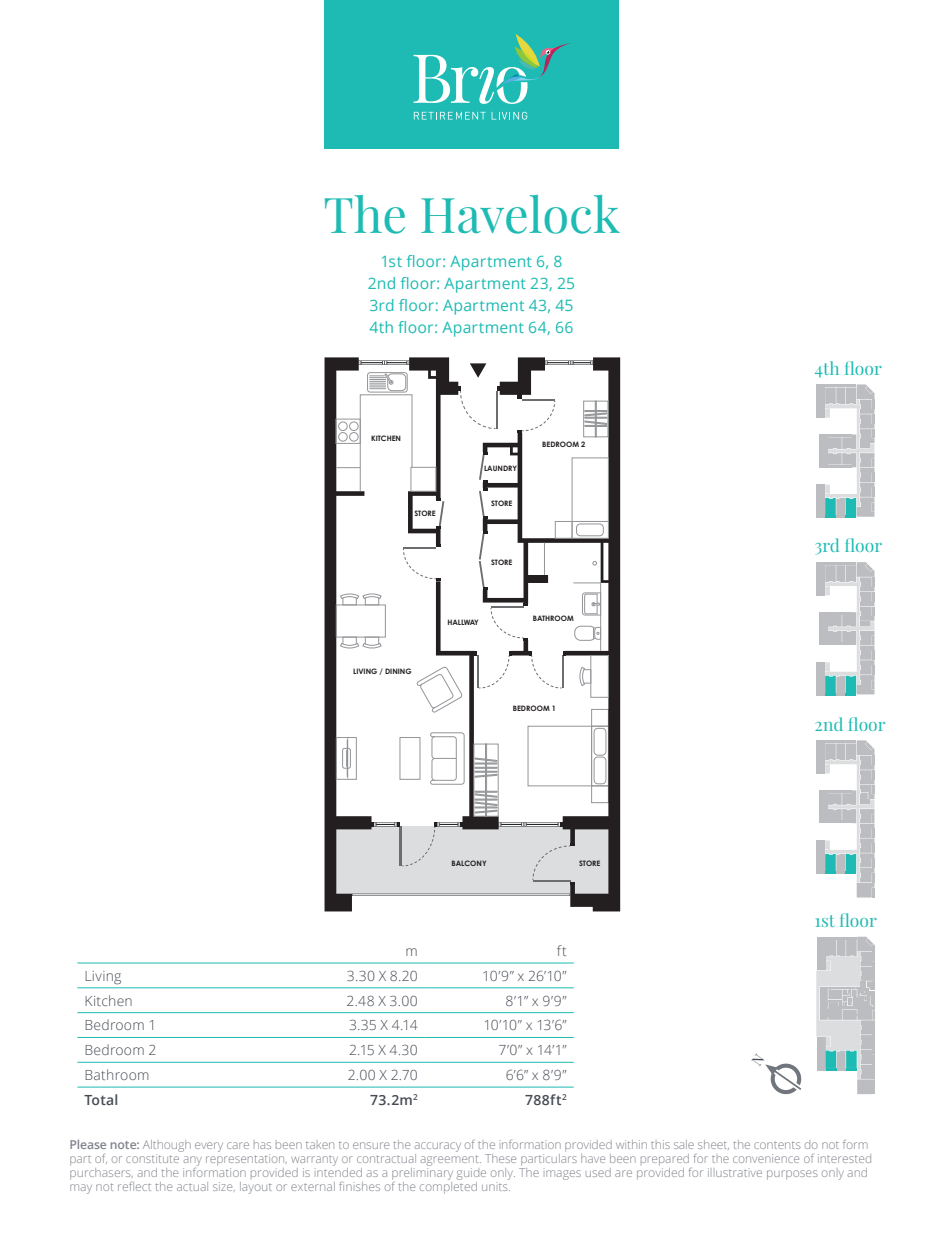
<style>
.page{position:relative;width:943px;height:1241px;background:#fff}
.page>*{position:absolute;margin:0;border:0;box-sizing:border-box;transform-origin:0 0}
.t1{font:49px "Playfair Display";letter-spacing:-.005em;color:#1dbbb3}
.t2{font:17.5px "Playfair Display";color:#1dbbb3}
.t3{font:15.75px "Open Sans";letter-spacing:.015em;color:#1dbbb3}
.Body_Copy{font:300 14px "Open Sans";letter-spacing:.015em;color:#464b54}
.Body_Copy-2{font:600 14px "Open Sans";letter-spacing:.025em;color:#464b54}
.t4{font:300 12.25px/14px "Open Sans";color:#81848c}
.t5{font:700 7.35px "Century Gothic";color:#231f20}
.t6{font:700 7.35px "Century Gothic";letter-spacing:-.045em;color:#231f20}
.s1{font-weight:600}
</style>
<div class="page">
<div style="left:324px;top:0;width:294px;height:149px;background:#1dbbb3"></div>
<svg style="left:414px;top:112px;width:71px;height:7px"></svg>
<svg style="left:491px;top:112px;width:36px;height:8px"></svg>
<svg style="left:413px;top:34px;width:158px;height:70px"></svg>
<hr style="left:77px;top:962px;width:199px;height:1px;background:#1dbbb3">
<hr style="left:276px;top:962px;width:149px;height:1px;background:#1dbbb3">
<hr style="left:425px;top:962px;width:148px;height:1px;background:#1dbbb3">
<hr style="left:77px;top:987px;width:199px;height:1px;background:#1dbbb3">
<hr style="left:276px;top:987px;width:149px;height:1px;background:#1dbbb3">
<hr style="left:425px;top:987px;width:148px;height:1px;background:#1dbbb3">
<hr style="left:77px;top:1012px;width:199px;height:1px;background:#1dbbb3">
<hr style="left:276px;top:1012px;width:149px;height:1px;background:#1dbbb3">
<hr style="left:425px;top:1012px;width:148px;height:1px;background:#1dbbb3">
<hr style="left:77px;top:1036px;width:199px;height:1px;background:#1dbbb3">
<hr style="left:276px;top:1036px;width:149px;height:1px;background:#1dbbb3">
<hr style="left:425px;top:1036px;width:148px;height:1px;background:#1dbbb3">
<hr style="left:77px;top:1061px;width:199px;height:1px;background:#1dbbb3">
<hr style="left:276px;top:1061px;width:149px;height:1px;background:#1dbbb3">
<hr style="left:425px;top:1061px;width:148px;height:1px;background:#1dbbb3">
<hr style="left:77px;top:1086px;width:199px;height:1px;background:#1dbbb3">
<hr style="left:276px;top:1086px;width:149px;height:1px;background:#1dbbb3">
<hr style="left:425px;top:1086px;width:148px;height:1px;background:#1dbbb3">
<svg style="left:607px;top:357px;width:13px;height:554px;fill:#231f20"></svg>
<div style="left:583px;top:400px;width:25px;height:37px;border:1px solid #939598"></div>
<svg style="left:324px;top:357px;width:283px;height:554px"></svg>
<svg style="left:816px;top:562px;width:58px;height:134px"></svg>
<svg style="left:816px;top:740px;width:58px;height:157px"></svg>
<svg style="left:816px;top:936px;width:59px;height:157px"></svg>
<svg style="left:816px;top:384px;width:58px;height:134px"></svg>
<svg style="left:765px;top:1063px;width:37px;height:32px"></svg>
<p class="t1" style="left:323px;top:184px;width:298px">The Havelock</p>
<p class="t3" style="left:380px;top:251px;width:184px">1st floor: Apartment 6, 8</p>
<p class="t3" style="left:368px;top:272px;width:209px">2nd floor: Apartment 23, 25</p>
<p class="t3" style="left:369px;top:294px;width:206px">3rd floor: Apartment 43, 45</p>
<p class="t3" style="left:369px;top:316px;width:206px">4th floor: Apartment 64, 66</p>
<p class="t5" style="left:371px;top:433px;width:32px">KITCHEN</p>
<p class="t5" style="left:414px;top:508px;width:23px">STORE</p>
<p class="t5" style="left:484px;top:463px;width:35px">LAUNDRY</p>
<p class="t5" style="left:491px;top:499px;width:23px">STORE</p>
<p class="t5" style="left:491px;top:557px;width:23px">STORE</p>
<p class="t5" style="left:542px;top:440px;width:45px">BEDROOM 2</p>
<p class="t5" style="left:353px;top:666px;width:60px">LIVING / DINING</p>
<p class="t6" style="left:447px;top:617px;width:33px">HALLWAY</p>
<p class="t5" style="left:532px;top:613px;width:42px">BATHROOM</p>
<p class="t5" style="left:513px;top:703px;width:45px">BEDROOM 1</p>
<p class="t5" style="left:451px;top:858px;width:37px">BALCONY</p>
<p class="t5" style="left:579px;top:858px;width:23px">STORE</p>
<p class="Body_Copy" style="left:405px;top:941px;width:14px">m</p>
<p class="Body_Copy" style="left:557px;top:941px;width:11px">ft</p>
<p class="t2" style="left:814px;top:357px;width:69px">4th floor</p>
<p class="t2" style="left:814px;top:535px;width:69px">3rd floor</p>
<p class="t2" style="left:814px;top:713px;width:73px">2nd floor</p>
<p class="t2" style="left:814px;top:909px;width:64px">1st floor</p>
<p class="Body_Copy" style="left:84px;top:965px;width:39px">Living</p>
<p class="Body_Copy" style="left:347px;top:965px;width:72px">3.30 X 8.20</p>
<p class="Body_Copy" style="left:482px;top:965px;width:86px">10’9” x 26’10”</p>
<p class="Body_Copy" style="left:84px;top:990px;width:50px">Kitchen</p>
<p class="Body_Copy" style="left:346px;top:990px;width:73px">2.48 X 3.00</p>
<p class="Body_Copy" style="left:505px;top:990px;width:63px">8’1” x 9’9”</p>
<p class="Body_Copy" style="left:84px;top:1015px;width:73px">Bedroom 1</p>
<p class="Body_Copy" style="left:349px;top:1015px;width:70px">3.35 X 4.14</p>
<p class="Body_Copy" style="left:483px;top:1015px;width:85px">10’10” x 13’6”</p>
<p class="Body_Copy" style="left:84px;top:1040px;width:73px">Bedroom 2</p>
<p class="Body_Copy" style="left:349px;top:1040px;width:70px">2.15 X 4.30</p>
<p class="Body_Copy" style="left:498px;top:1040px;width:70px">7’0” x 14’1”</p>
<p class="Body_Copy" style="left:84px;top:1065px;width:67px">Bathroom</p>
<p class="Body_Copy" style="left:348px;top:1065px;width:71px">2.00 X 2.70</p>
<p class="Body_Copy" style="left:506px;top:1065px;width:62px">6’6” x 8’9”</p>
<p class="Body_Copy-2" style="left:84px;top:1089px;width:36px">Total</p>
<p class="Body_Copy-2" style="left:370px;top:1089px;width:49px">73.2m<sup>2</sup></p>
<p class="Body_Copy-2" style="left:525px;top:1089px;width:43px">788ft<sup>2</sup></p>
<p class="t4" style="left:69px;top:1137px;width:804px"><span class="s1">Please note:</span> Although every care has been taken to ensure the accuracy of the information provided within this sale sheet, the contents do not form part of, or constitute any representation, warranty or contractual agreement. These particulars have been prepared for the convenience of interested purchasers, and the information provided is intended as a preliminary guide only. The images used are provided for illustrative purposes only and may not reflect the actual size, layout or external finishes of the completed units.</p>
</div>
